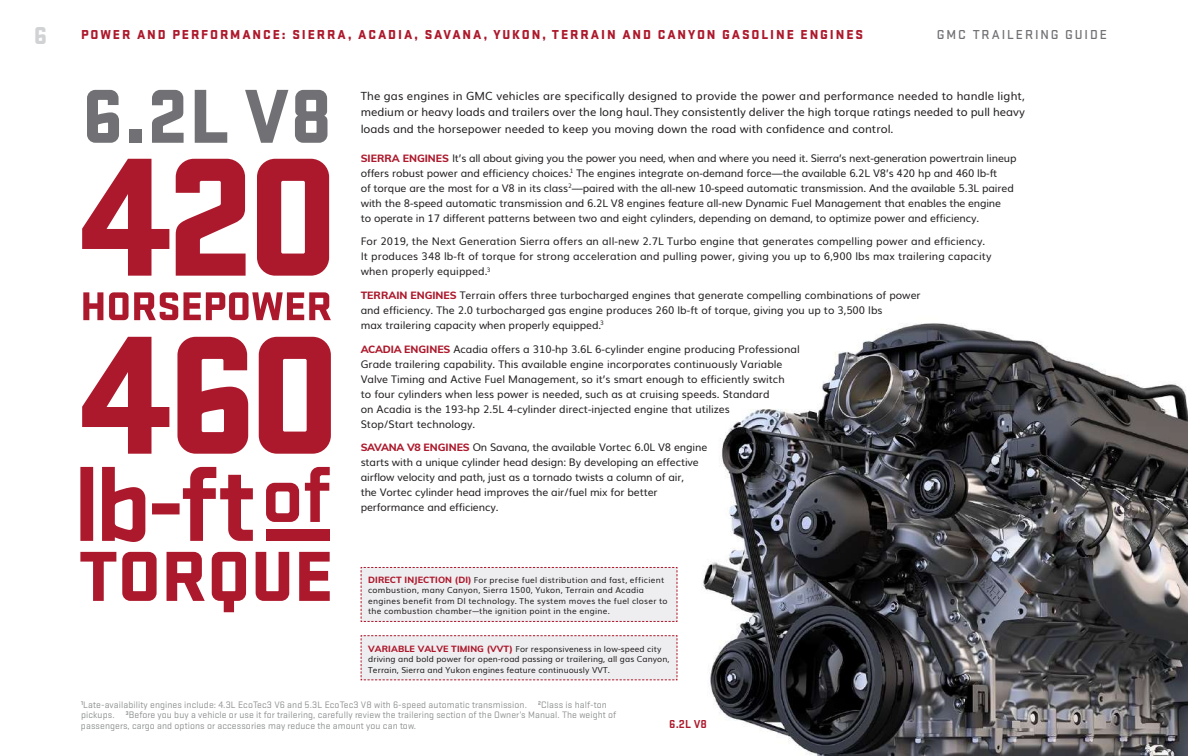
<style>
.page{position:relative;width:1188px;height:756px;background:#fff}
.page>*{position:absolute;margin:0;border:0;box-sizing:border-box;transform-origin:0 0}
.t1{font:900 79.35px "Stratum GMC";color:#717074}
.t2{font:900 25.5px "Stratum GMC";color:#d1d2d4}
.t3{font:900 13.5px "Stratum GMC";letter-spacing:.14em;color:#ad192c}
.t4{font:500 13.5px "Stratum GMC";letter-spacing:.14em;color:#717074}
.t5{font:700 12px "Stratum GMC";color:#ad192c}
.t6{font:11.25px/16.5px "Muli";color:#231f20;text-align:justify}
.t7{font:10.5px/15px "Muli";color:#231f20}
.t8{font:9.75px/10.5px "Stratum GMC";letter-spacing:.01em;color:#8e9091}
.t9{font:8.25px/10.5px "Muli";letter-spacing:.025em;color:#231f20}
.s1{font-weight:800;color:#ad192c}
.s2{font-weight:800;font-size:9px;color:#ad192c}
</style>
<div class="page">
<img style="left:702px;top:323px;width:486px;height:433px">
<svg style="left:82px;top:159px;width:247px;height:117px"></svg>
<svg style="left:83px;top:292px;width:248px;height:28px"></svg>
<svg style="left:82px;top:337px;width:249px;height:117px"></svg>
<svg style="left:80px;top:467px;width:173px;height:75px"></svg>
<svg style="left:266px;top:467px;width:64px;height:55px"></svg>
<div style="left:266px;top:530px;width:64px;height:11px;background:#ad192c"></div>
<svg style="left:80px;top:552px;width:250px;height:60px"></svg>
<div style="left:360px;top:567px;width:318px;height:55px;background:#eeeef0"></div>
<svg style="left:360px;top:635px;width:318px;height:46px;background:#ece8ea"></svg>
<h2 class="t2" style="left:34px;top:16px;width:15px">6</h2>
<p class="t3" style="left:81px;top:25px;width:784px">POWER AND PERFORMANCE: SIERRA, ACADIA, SAVANA, YUKON, TERRAIN AND CANYON GASOLINE ENGINES</p>
<p class="t4" style="left:937px;top:25px;width:172px">GMC TRAILERING GUIDE</p>
<h1 class="t1" style="left:82px;top:58px;width:252px">6.2L V8</h1>
<p class="t6" style="left:361px;top:87px;width:666px">The gas engines in GMC vehicles are specifically designed to provide the power and performance needed to handle light, medium or heavy loads and trailers over the long haul. They consistently deliver the high torque ratings needed to pull heavy loads and the horsepower needed to keep you moving down the road with confidence and control.</p>
<p class="t7" style="left:361px;top:149px;width:657px"><span class="s1">SIERRA ENGINES</span> It’s all about giving you the power you need, when and where you need it. Sierra’s next-generation powertrain lineup offers robust power and efficiency choices.<sup>1</sup> The engines integrate on-demand force—the available 6.2L V8’s 420 hp and 460 lb-ft<br>of torque are the most for a V8 in its class<sup>2</sup>—paired with the all-new 10-speed automatic transmission. And the available 5.3L paired with the 8-speed automatic transmission and 6.2L V8 engines feature all-new Dynamic Fuel Management that enables the engine<br>to operate in 17 different patterns between two and eight cylinders, depending on demand, to optimize power and efficiency.</p>
<p class="t7" style="left:361px;top:233px;width:632px">For 2019, the Next Generation Sierra offers an all-new 2.7L Turbo engine that generates compelling power and efficiency.<br>It produces 348 lb-ft of torque for strong acceleration and pulling power, giving you up to 6,900 lbs max trailering capacity when properly equipped.<sup>3</sup></p>
<p class="t7" style="left:361px;top:287px;width:562px"><span class="s1">TERRAIN ENGINES</span> Terrain offers three turbocharged engines that generate compelling combinations of power and efficiency. The 2.0 turbocharged gas engine produces 260 lb-ft of torque, giving you up to 3,500 lbs<br>max trailering capacity when properly equipped.<sup>3</sup></p>
<p class="t7" style="left:361px;top:340px;width:440px"><span class="s1">ACADIA ENGINES</span> Acadia offers a 310-hp 3.6L 6-cylinder engine producing Professional Grade trailering capability. This available engine incorporates continuously Variable Valve Timing and Active Fuel Management, so it’s smart enough to efficiently switch<br>to four cylinders when less power is needed, such as at cruising speeds. Standard<br>on Acadia is the 193-hp 2.5L 4-cylinder direct-injected engine that utilizes<br>Stop/Start technology.</p>
<p class="t7" style="left:361px;top:439px;width:348px"><span class="s1">SAVANA V8 ENGINES</span> On Savana, the available Vortec 6.0L V8 engine starts with a unique cylinder head design: By developing an effective airflow velocity and path, just as a tornado twists a column of air,<br>the Vortec cylinder head improves the air/fuel mix for better performance and efficiency.</p>
<p class="t9" style="left:368px;top:574px;width:301px"><span class="s2">DIRECT INJECTION (DI)</span> For precise fuel distribution and fast, efficient combustion, many Canyon, Sierra 1500, Yukon, Terrain and Acadia engines benefit from DI technology. The system moves the fuel closer to the combustion chamber—the ignition point in the engine.</p>
<p class="t9" style="left:368px;top:643px;width:303px"><span class="s2">VARIABLE VALVE TIMING (VVT)</span> For responsiveness in low-speed city driving and bold power for open-road passing or trailering, all gas Canyon,<br>Terrain, Sierra and Yukon engines feature continuously VVT.</p>
<p class="t8" style="left:81px;top:699px;width:537px"><sup>1</sup>Late-availability engines include: 4.3L EcoTec3 V6 and 5.3L EcoTec3 V8 with 6-speed automatic transmission. <sup>2</sup>Class is half-ton pickups. <sup>3</sup>Before you buy a vehicle or use it for trailering, carefully review the trailering section of the Owner’s Manual. The weight of passengers, cargo and options or accessories may reduce the amount you can tow.</p>
<p class="t5" style="left:669px;top:716px;width:39px">6.2L V8</p>
</div>
